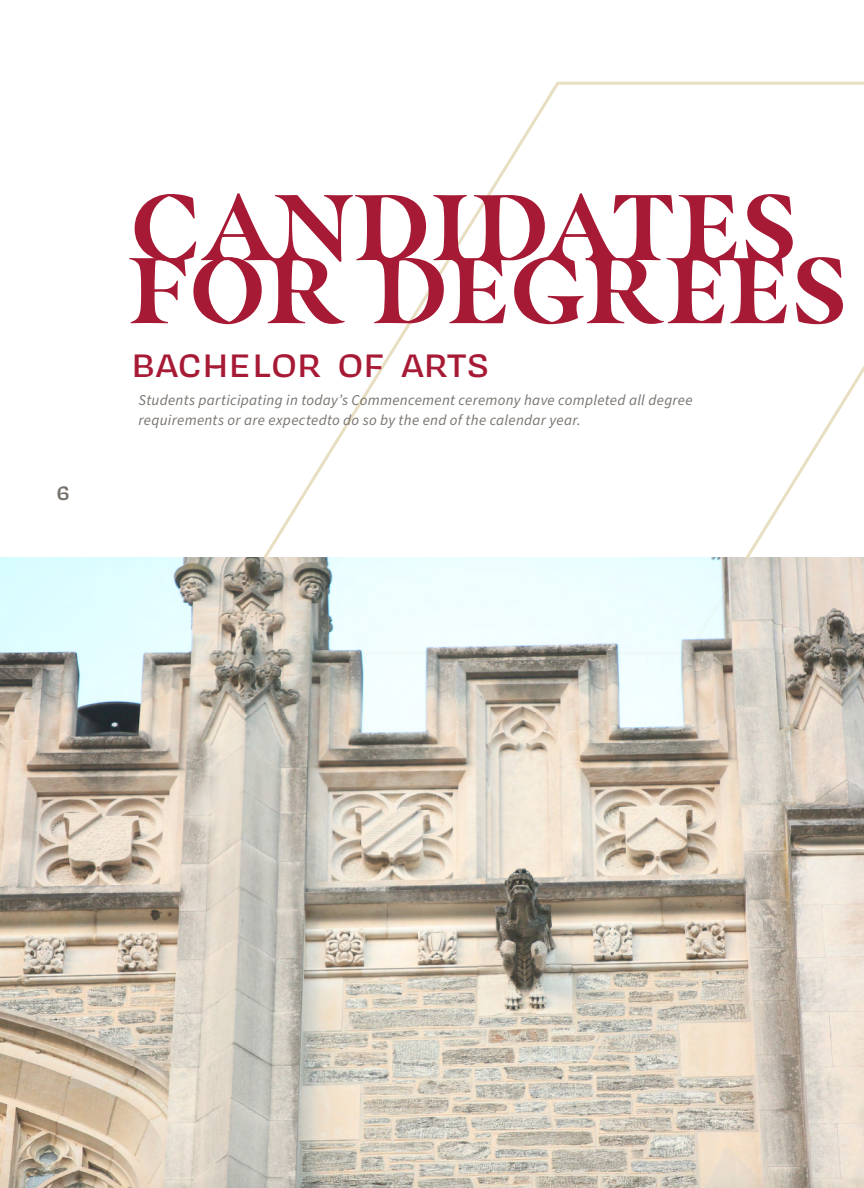
<style>
.page{position:relative;width:864px;height:1188px;background:#fff}
.page>*{position:absolute;margin:0;border:0;box-sizing:border-box;transform-origin:0 0}
.t1{font:700 93px "Masqualero";letter-spacing:.03em;color:#a71a35}
.t2{font:500 37.5px "Covik Sans";letter-spacing:-.01em;color:#a71a35;scale:1.04 1}
.t3{font:600 22.5px "Covik Sans";color:#79736e}
.t4{font:italic 15px/19.5px "Source Sans Pro";letter-spacing:.02em;color:#79736e}
</style>
<div class="page">
<svg style="left:200px;top:81px;width:664px;height:477px"></svg>
<img style="left:0;top:558px;width:864px;height:630px">
<h3 class="t3" style="left:57px;top:478px;width:15px">6</h3>
<h1 class="t1" style="left:130px;top:170px;width:669px">CANDIDATES</h1>
<h1 class="t1" style="left:130px;top:233px;width:719px">FOR DEGREES</h1>
<h2 class="t2" style="left:131px;top:341px;width:346px">BACHELOR OF ARTS</h2>
<p class="t4" style="left:139px;top:391px;width:556px">Students participating in today’s Commencement ceremony have completed all degree requirements or are expectedto do so by the end of the calendar year.</p>
</div>
